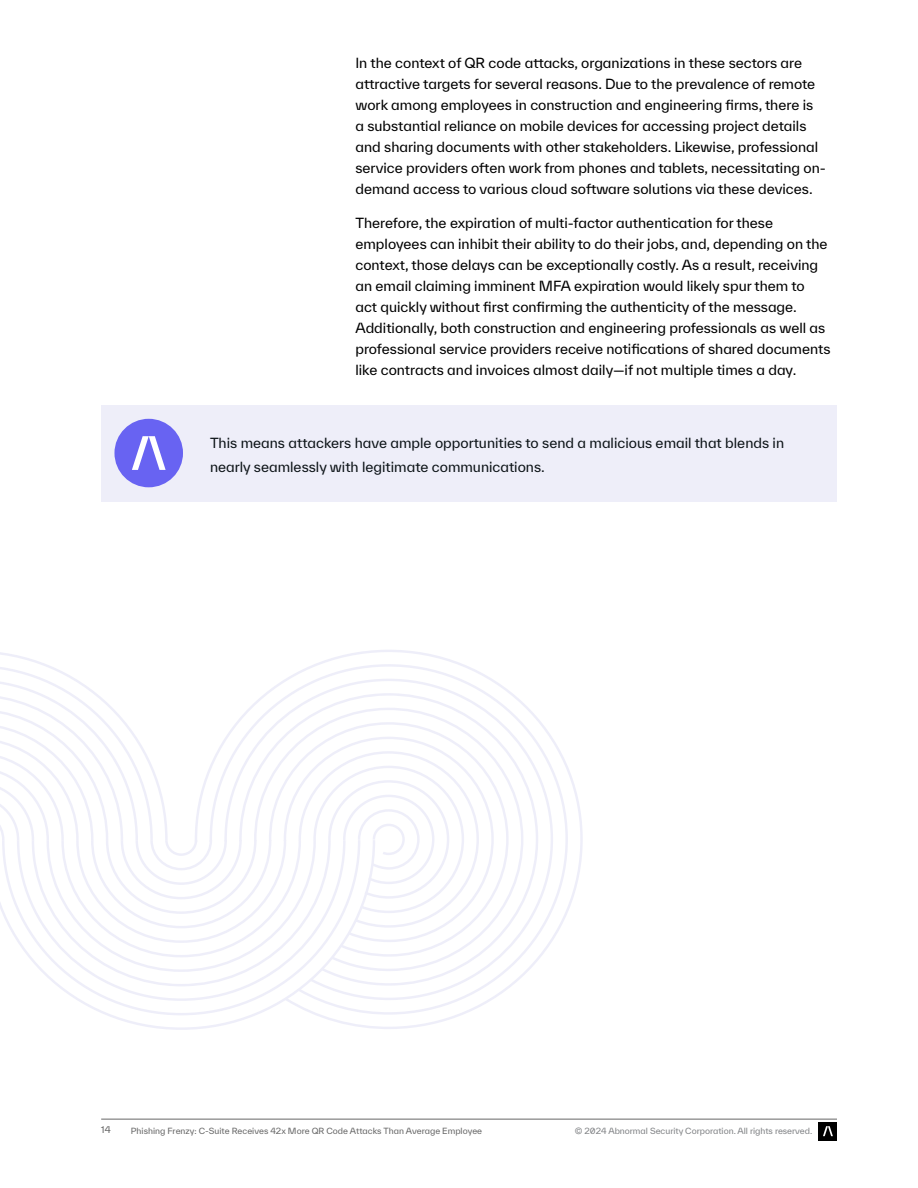
<style>
.page{position:relative;width:918px;height:1188px;background:#fff}
.page>*{position:absolute;margin:0;border:0;box-sizing:border-box;transform-origin:0 0}
.t1{font:13.5px/21px "TWK Everett";color:#000}
.t2{font:13.5px/24px "TWK Everett";color:#0d1418}
.t3{font:9px "TWK Everett";color:#666}
.t4{font:8.25px "TWK Everett";color:#666}
.t5{font:8.25px "TWK Everett";color:#808285}
</style>
<div class="page">
<svg style="left:316px;top:650px;width:267px;height:379px"></svg>
<svg style="left:107px;top:840px;width:268px;height:190px"></svg>
<svg style="left:42px;top:840px;width:318px;height:175px"></svg>
<svg style="left:0;top:652px;width:316px;height:320px"></svg>
<hr style="left:101px;top:1119px;width:736px;height:1px;background:#666">
<div style="left:819px;top:1122px;width:18px;height:18px;background:#000"></div>
<svg style="left:823px;top:1126px;width:10px;height:10px"></svg>
<div style="left:101px;top:405px;width:736px;height:96px;background:#eeeef9"></div>
<div style="left:114px;top:419px;width:69px;height:68px;background:#6863f2;border-radius:50%"></div>
<svg style="left:132px;top:436px;width:34px;height:34px"></svg>
<p class="t1" style="left:355px;top:52px;width:472px">In the context of QR code attacks, organizations in these sectors are attractive targets for several reasons. Due to the prevalence of remote work among employees in construction and engineering firms, there is<br>a substantial reliance on mobile devices for accessing project details and sharing documents with other stakeholders. Likewise, professional service providers often work from phones and tablets, necessitating on&shy;demand access to various cloud software solutions via these devices.</p>
<p class="t1" style="left:355px;top:212px;width:477px">Therefore, the expiration of multi-factor authentication for these employees can inhibit their ability to do their jobs, and, depending on the context, those delays can be exceptionally costly. As a result, receiving an email claiming imminent MFA expiration would likely spur them to<br>act quickly without first confirming the authenticity of the message.<br>Additionally, both construction and engineering professionals as well as professional service providers receive notifications of shared documents like contracts and invoices almost daily—if not multiple times a day.</p>
<p class="t2" style="left:210px;top:431px;width:576px">This means attackers have ample opportunities to send a malicious email that blends in nearly seamlessly with legitimate communications.</p>
<p class="t3" style="left:101px;top:1124px;width:11px">14</p>
<p class="t4" style="left:131px;top:1125px;width:353px">Phishing Frenzy: C-Suite Receives 42x More QR Code Attacks Than Average Employee</p>
<p class="t5" style="left:575px;top:1125px;width:239px">© 2024 Abnormal Security Corporation. All rights reserved.</p>
</div>
